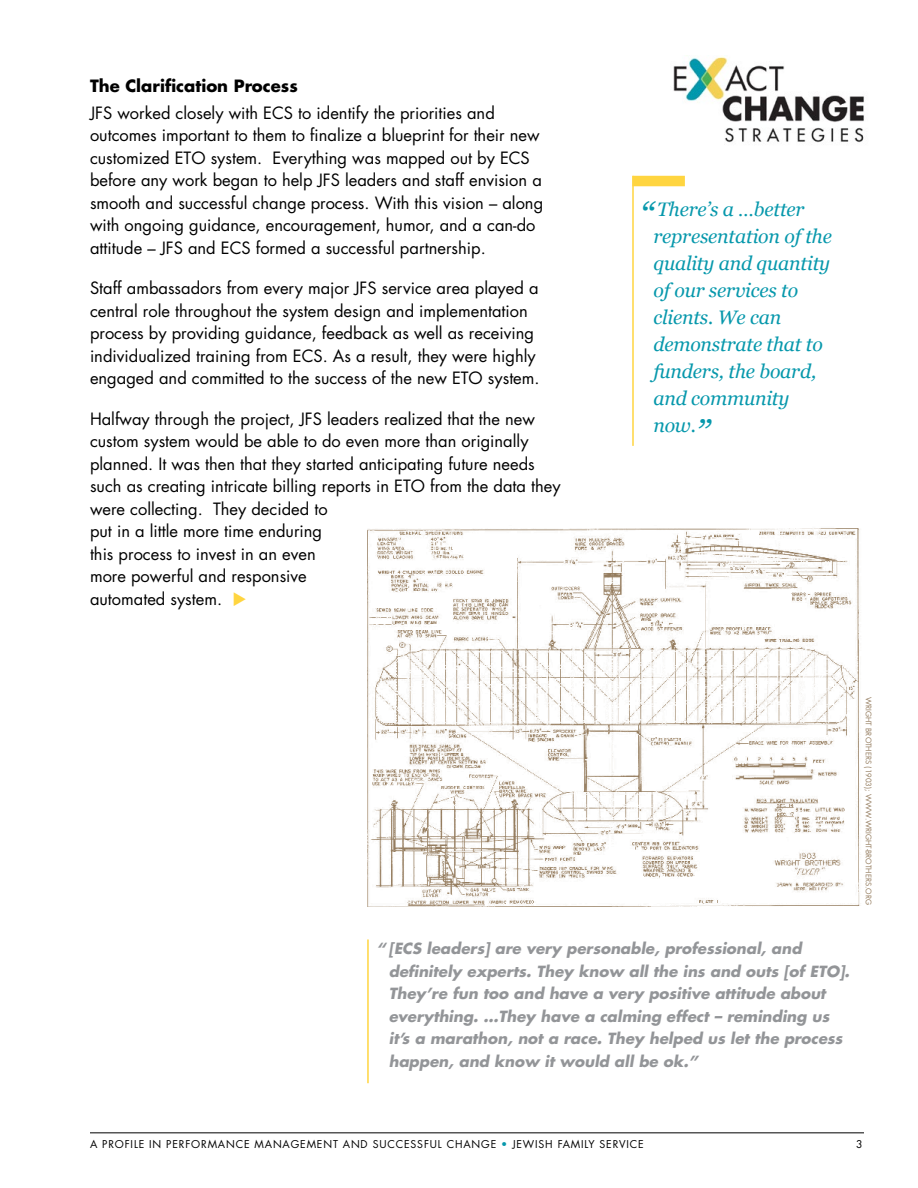
<style>
.page{position:relative;width:918px;height:1188px;background:#fff}
.page>*{position:absolute;margin:0;border:0;box-sizing:border-box;transform-origin:0 0}
.t1{font:italic 19.5px/27px "Georgia";letter-spacing:-.01em;color:#0798ac}
.t2{font:16.5px/22.5px "Futura";color:#000}
.t3{font:700 16.5px "Futura";color:#000}
.t4{font:italic 700 15px/22.5px "Futura";color:#939598}
.t5{font:10.5px "Futura";letter-spacing:.08em;color:#000}
.t6{font:7.5px "Futura";color:#937b5d}
.s1{color:#ffd540}
.s2{font-size:36px}
.s3{color:#0798ac}
</style>
<div class="page">
<hr style="left:90px;top:1132px;width:774px;height:1px;background:#000">
<img style="left:367px;top:528px;width:494px;height:379px">
<img style="left:673px;top:56px;width:191px;height:87px">
<div style="left:632px;top:176px;width:53px;height:10px;background:#ffd540"></div>
<hr style="left:632px;top:176px;width:2px;height:270px;background:#ffd540">
<hr style="left:367px;top:939px;width:2px;height:144px;background:#ffd540">
<p class="t3" style="left:90px;top:74px;width:209px">The Clarification Process</p>
<p class="t2" style="left:90px;top:101px;width:451px">JFS worked closely with ECS to identify the priorities and outcomes important to them to finalize a blueprint for their new customized ETO</p>
<p class="t2" style="left:90px;top:146px;width:455px;text-indent:121px">system. Everything was mapped out by ECS before any work began to help JFS leaders and staff envision a smooth and successful change process. With this vision – along with ongoing guidance, encouragement, humor, and a can-do attitude – JFS and ECS formed a successful partnership.</p>
<p class="t2" style="left:90px;top:277px;width:450px">Staff ambassadors from every major JFS service area played a central role throughout the system design and implementation process by providing guidance, feedback as well as receiving individualized training from ECS. As a result, they were highly engaged and committed to the success of the new ETO</p>
<p class="t2" style="left:488px;top:367px;width:53px">system.</p>
<p class="t2" style="left:90px;top:407px;width:446px">Halfway through the project, JFS leaders realized that the new custom system would be able to do even more than originally planned. It was then that they started anticipating future needs such as creating intricate billing reports in ETO</p>
<p class="t2" style="left:430px;top:475px;width:132px">from the data they</p>
<p class="t2" style="left:90px;top:497px;width:239px">were collecting. They decided to put in a little more time enduring this process to invest in an even more powerful and responsive automated system. <span class="s1">◆</span></p>
<p class="t1" style="left:653px;top:196px;width:180px;text-indent:-13px"><span class="s2">“</span> There’s a …better representation of the quality and quantity of our services to clients. We can demonstrate that to funders, the board, and community now.<span class="s2">”</span></p>
<p class="t4" style="left:389px;top:937px;width:462px;text-indent:-12px">“ [ECS leaders] are very personable, professional, and definitely experts. They know all the ins and outs [of ETO].<br>They’re fun too and have a very positive attitude about everything. …They have a calming effect – reminding us it’s a marathon, not a race. They helped us let the process happen, and know it would all be ok.”</p>
<p class="t6" style="left:874px;top:697px;width:210px;rotate:90deg">Wright Brothers (1903); www.wright-brothers .org</p>
<p class="t5" style="left:90px;top:1137px;width:555px">A Profile in Performance Management and Successful Change <span class="s3">•</span> Jewish Family Service</p>
<p class="t5" style="left:856px;top:1137px;width:8px">3</p>
</div>
